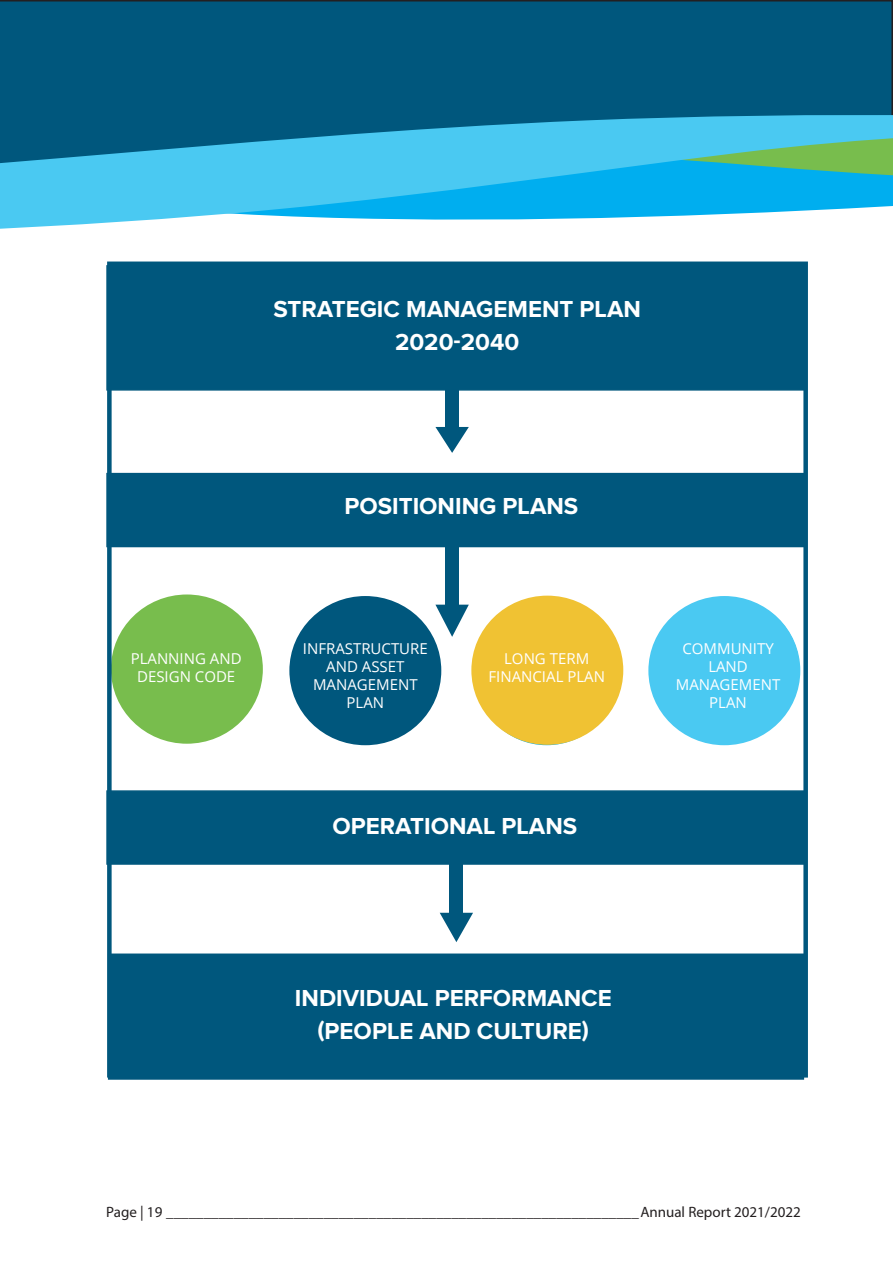
<style>
.page{position:relative;width:893px;height:1263px;background:#fff}
.page>*{position:absolute;margin:0;border:0;box-sizing:border-box;transform-origin:0 0}
.Heading_3{font:700 24px "Proxima Nova";color:#fff}
.t1{font:18px/21.6px "Proxima Nova";color:#fff;text-align:center}
.Heading_5{font:15px/18px "Open Sans";color:#fff;text-align:center}
.t2{font:15px "Myriad Pro";color:#231f20}
</style>
<div class="page">
<div style="left:289px;top:596px;width:152px;height:149px;background:#00577d;border-radius:50%"></div>
<div style="left:106px;top:265px;width:698px;height:126px;background:#00577d;border:2px solid #00577d"></div>
<div style="left:445px;top:366px;width:14px;height:61px;background:#00577d"></div>
<svg style="left:435px;top:427px;width:34px;height:26px"></svg>
<div style="left:106px;top:473px;width:698px;height:74px;background:#00577d"></div>
<div style="left:106px;top:790px;width:698px;height:75px;background:#00577d;border:2px solid #00577d"></div>
<div style="left:445px;top:529px;width:14px;height:75px;background:#00577d"></div>
<svg style="left:435px;top:605px;width:34px;height:32px"></svg>
<div style="left:450px;top:843px;width:13px;height:70px;background:#00577d"></div>
<svg style="left:440px;top:913px;width:33px;height:29px"></svg>
<div style="left:108px;top:953px;width:696px;height:127px;background:#00577d;border:2px solid #00577d"></div>
<div style="left:111px;top:594px;width:152px;height:150px;background:#78bd4d;border-radius:50%"></div>
<div style="left:471px;top:596px;width:152px;height:149px;background:#f0c233;border-radius:50%"></div>
<div style="left:648px;top:596px;width:152px;height:149px;background:#4ac9f2;border-radius:50%"></div>
<div style="left:107px;top:261px;width:701px;height:816px;border:4px solid #00577d"></div>
<div style="left:0;top:0;width:893px;height:112px;background:#00577d"></div>
<div style="left:0;top:101px;width:573px;height:11px;background:#00577d"></div>
<svg style="left:0;top:112px;width:893px;height:117px;fill:#4ac9f2"></svg>
<p class="Heading_3" style="left:273px;top:298px;width:369px">STRATEGIC MANAGEMENT PLAN</p>
<p class="Heading_3" style="left:395px;top:331px;width:126px">2020-2040</p>
<p class="Heading_3" style="left:344px;top:495px;width:235px">POSITIONING PLANS</p>
<p class="Heading_5" style="left:676px;top:639px;width:106px">COMMUNITY<br>LAND<br>MANAGEMENT<br>PLAN</p>
<p class="t1" style="left:132px;top:650px;width:106px;text-align:left">Planning and<br>Design Code</p>
<p class="t1" style="left:505px;top:639px;width:84px">Long Term<br>Financial</p>
<p class="t1" style="left:683px;top:650px;width:91px">Community<br>Land</p>
<p class="Heading_5" style="left:303px;top:639px;width:127px">INFRASTRUCTURE<br>AND ASSET<br>MANAGEMENT<br>PLAN</p>
<p class="Heading_5" style="left:131px;top:649px;width:112px">PLANNING AND<br>DESIGN CODE</p>
<p class="Heading_5" style="left:504px;top:649px;width:87px">LONG TERM</p>
<p class="Heading_5" style="left:488px;top:667px;width:118px">FINANCIAL PLAN</p>
<p class="Heading_3" style="left:332px;top:815px;width:246px">OPERATIONAL PLANS</p>
<p class="Heading_3" style="left:295px;top:986px;width:318px">INDIVIDUAL PERFORMANCE</p>
<p class="Heading_3" style="left:318px;top:1020px;width:273px">(PEOPLE AND CULTURE)</p>
<p class="t2" style="left:106px;top:1203px;width:696px">Page | 19 _______________________________________________________________Annual Report 2021/2022</p>
</div>
